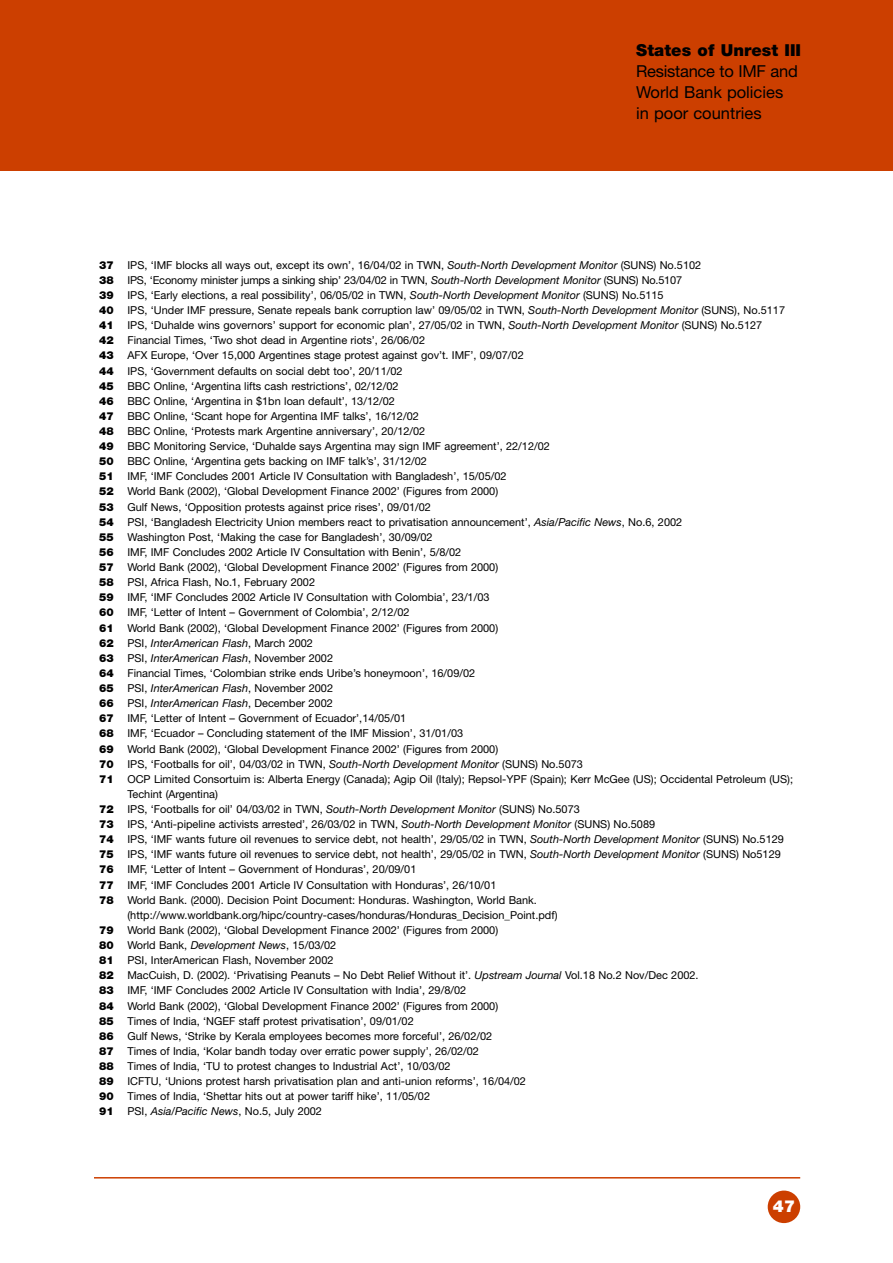
<style>
.page{position:relative;width:893px;height:1263px;background:#fff}
.page>*{position:absolute;margin:0;border:0;box-sizing:border-box;transform-origin:0 0}
.t1{font:16.5px/21px "Helvetica Neue";color:#000}
.t2{font:900 16.5px "Helvetica Neue";letter-spacing:.005em;color:#000}
.t3{font:900 16.5px "Helvetica Neue";color:#fff}
.t4{font:10.95px/15.1px "Helvetica Neue";color:#000}
.t5{font:900 10.95px/15.1px "Helvetica Neue";color:#000;text-align:justify}
.s1{font-style:italic}
</style>
<div class="page">
<hr style="left:94px;top:1177px;width:706px;height:2px;background:#cc3f00">
<div style="left:767px;top:1191px;width:33px;height:32px;background:#cc3f00;border-radius:50%"></div>
<div style="left:0;top:0;width:892px;height:170px;background:#cc3f00"></div>
<h1 class="t2" style="left:636px;top:44px;width:166px">States of Unrest III</h1>
<h1 class="t1" style="left:636px;top:62px;width:163px">Resistance to IMF and<br>World Bank policies in poor countries</h1>
<p class="t5" style="left:99px;top:258px;width:16px">37<br>38<br>39<br>40<br>41<br>42<br>43<br>44<br>45<br>46<br>47<br>48<br>49<br>50<br>51<br>52<br>53<br>54<br>55<br>56<br>57<br>58<br>59<br>60<br>61<br>62<br>63<br>64<br>65<br>66<br>67<br>68<br>69<br>70<br>71</p>
<p class="t5" style="left:99px;top:802px;width:16px">72<br>73<br>74<br>75<br>76<br>77<br>78</p>
<p class="t5" style="left:99px;top:923px;width:16px">79<br>80<br>81<br>82<br>83<br>84<br>85<br>86<br>87<br>88<br>89<br>90<br>91</p>
<p class="t4" style="left:127px;top:258px;width:667px">IPS, ‘IMF blocks all ways out, except its own’, 16/04/02 in TWN, <span class="s1">South-North Development Monitor</span> (SUNS) No.5102<br>IPS, ‘Economy minister jumps a sinking ship’ 23/04/02 in TWN, <span class="s1">South-North Development Monitor</span> (SUNS) No.5107<br>IPS, ‘Early elections, a real possibility’, 06/05/02 in TWN, <span class="s1">South-North Development Monitor</span> (SUNS) No.5115<br>IPS, ‘Under IMF pressure, Senate repeals bank corruption law’ 09/05/02 in TWN, <span class="s1">South-North Development Monitor</span> (SUNS), No.5117<br>IPS, ‘Duhalde wins governors’ support for economic plan’, 27/05/02 in TWN, <span class="s1">South-North Development Monitor</span> (SUNS) No.5127<br>Financial Times, ‘Two shot dead in Argentine riots’, 26/06/02<br>AFX Europe, ‘Over 15,000 Argentines stage protest against gov’t. IMF’, 09/07/02<br>IPS, ‘Government defaults on social debt too’, 20/11/02<br>BBC Online, ‘Argentina lifts cash restrictions’, 02/12/02<br>BBC Online, ‘Argentina in $1bn loan default’, 13/12/02<br>BBC Online, ‘Scant hope for Argentina IMF talks’, 16/12/02<br>BBC Online, ‘Protests mark Argentine anniversary’, 20/12/02<br>BBC Monitoring Service, ‘Duhalde says Argentina may sign IMF agreement’, 22/12/02<br>BBC Online, ‘Argentina gets backing on IMF talk’s’, 31/12/02<br>IMF, ‘IMF Concludes 2001 Article IV Consultation with Bangladesh’, 15/05/02<br>World Bank (2002), ‘Global Development Finance 2002’ (Figures from 2000)<br>Gulf News, ‘Opposition protests against price rises’, 09/01/02<br>PSI, ‘Bangladesh Electricity Union members react to privatisation announcement’, <span class="s1">Asia/Pacific News</span>, No.6, 2002<br>Washington Post, ‘Making the case for Bangladesh’, 30/09/02<br>IMF, IMF Concludes 2002 Article IV Consultation with Benin’, 5/8/02<br>World Bank (2002), ‘Global Development Finance 2002’ (Figures from 2000)<br>PSI, Africa Flash, No.1, February 2002<br>IMF, ‘IMF Concludes 2002 Article IV Consultation with Colombia’, 23/1/03<br>IMF, ‘Letter of Intent – Government of Colombia’, 2/12/02<br>World Bank (2002), ‘Global Development Finance 2002’ (Figures from 2000)<br>PSI, <span class="s1">InterAmerican Flash</span>, March 2002<br>PSI, <span class="s1">InterAmerican Flash</span>, November 2002<br>Financial Times, ‘Colombian strike ends Uribe’s honeymoon’, 16/09/02<br>PSI, <span class="s1">InterAmerican Flash</span>, November 2002<br>PSI, <span class="s1">InterAmerican Flash</span>, December 2002<br>IMF, ‘Letter of Intent – Government of Ecuador’,14/05/01<br>IMF, ‘Ecuador – Concluding statement of the IMF Mission’, 31/01/03<br>World Bank (2002), ‘Global Development Finance 2002’ (Figures from 2000)<br>IPS, ‘Footballs for oil’, 04/03/02 in TWN, <span class="s1">South-North Development Monitor</span> (SUNS) No.5073<br>OCP Limited Consortuim is: Alberta Energy (Canada); Agip Oil (Italy); Repsol-YPF (Spain); Kerr McGee (US); Occidental Petroleum (US); Techint (Argentina)<br>IPS, ‘Footballs for oil’ 04/03/02 in TWN, <span class="s1">South-North Development Monitor</span> (SUNS) No.5073<br>IPS, ‘Anti-pipeline activists arrested’, 26/03/02 in TWN, <span class="s1">South-North Development Monitor</span> (SUNS) No.5089<br>IPS, ‘IMF wants future oil revenues to service debt, not health’, 29/05/02 in TWN, <span class="s1">South-North Development Monitor</span> (SUNS) No.5129<br>IPS, ‘IMF wants future oil revenues to service debt, not health’, 29/05/02 in TWN, <span class="s1">South-North Development Monitor</span> (SUNS) No5129<br>IMF, ‘Letter of Intent – Government of Honduras’, 20/09/01<br>IMF, ‘IMF Concludes 2001 Article IV Consultation with Honduras’, 26/10/01<br>World Bank. (2000). Decision Point Document: Honduras. Washington, World Bank. (http://www.worldbank.org/hipc/country-cases/honduras/Honduras_Decision_Point.pdf)<br>World Bank (2002), ‘Global Development Finance 2002’ (Figures from 2000)<br>World Bank, <span class="s1">Development News</span>, 15/03/02<br>PSI, InterAmerican Flash, November 2002<br>MacCuish, D. (2002). ‘Privatising Peanuts – No Debt Relief Without it’. <span class="s1">Upstream Journal</span> Vol.18 No.2 Nov/Dec 2002.<br>IMF, ‘IMF Concludes 2002 Article IV Consultation with India’, 29/8/02<br>World Bank (2002), ‘Global Development Finance 2002’ (Figures from 2000)<br>Times of India, ‘NGEF staff protest privatisation’, 09/01/02<br>Gulf News, ‘Strike by Kerala employees becomes more forceful’, 26/02/02<br>Times of India, ‘Kolar bandh today over erratic power supply’, 26/02/02<br>Times of India, ‘TU to protest changes to Industrial Act’, 10/03/02<br>ICFTU, ‘Unions protest harsh privatisation plan and anti-union reforms’, 16/04/02<br>Times of India, ‘Shettar hits out at power tariff hike’, 11/05/02<br>PSI, <span class="s1">Asia/Pacific News</span>, No.5, July 2002</p>
<h1 class="t3" style="left:773px;top:1201px;width:24px">47</h1>
</div>
